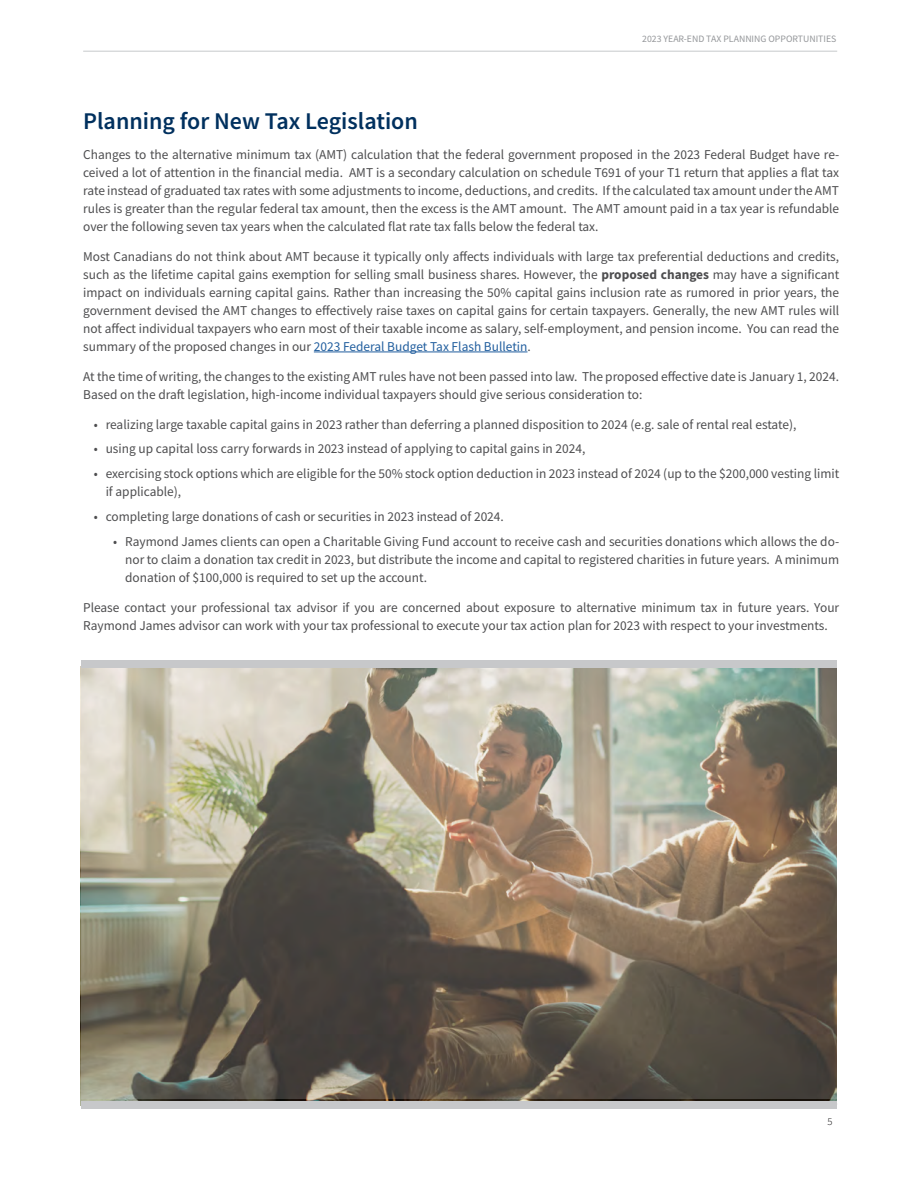
<style>
.page{position:relative;width:918px;height:1188px;background:#fff}
.page>*{position:absolute;margin:0;border:0;box-sizing:border-box;transform-origin:0 0}
.t1{font:600 24px "Source Sans Pro";color:#00305e}
.t2{font:13.5px/18px "Source Sans Pro";color:#4d4d4f;text-align:justify}
.t3{font:300 10.5px "Source Sans Pro";color:#0b0a0b}
.t4{font:9.75px "Source Sans Pro";color:#949699}
.s1{font-weight:700}
.s2{color:#215e9e}
</style>
<div class="page">
<hr style="left:83px;top:51px;width:754px;height:1px;background:#c7c9cb">
<hr style="left:314px;top:352px;width:213px;height:1px;background:#215e9e">
<svg style="left:81px;top:668px;width:756px;height:431px;background:#898070"></svg>
<div style="left:81px;top:1101px;width:756px;height:7px;background:#c7c8ca"></div>
<div style="left:81px;top:661px;width:756px;height:7px;background:#c7c8ca"></div>
<p class="t4" style="left:642px;top:33px;width:196px">2023 YEAR-END TAX PLANNING OPPORTUNITIES</p>
<h1 class="t1" style="left:83px;top:105px;width:336px">Planning for New Tax Legislation</h1>
<p class="t2" style="left:83px;top:145px;width:758px">Changes to the alternative minimum tax (AMT) calculation that the federal government proposed in the 2023 Federal Budget have re&shy;ceived a lot of attention in the financial media. AMT is a secondary calculation on schedule T691 of your T1 return that applies a flat tax rate instead of graduated tax rates with some adjustments to income, deductions, and credits. If the calculated tax amount under the AMT rules is greater than the regular federal tax amount, then the excess is the AMT amount. The AMT amount paid in a tax year is refundable over the following seven tax years when the calculated flat rate tax falls below the federal tax.</p>
<p class="t2" style="left:83px;top:247px;width:758px">Most Canadians do not think about AMT because it typically only affects individuals with large tax preferential deductions and credits, such as the lifetime capital gains exemption for selling small business shares. However, the <span class="s1">proposed changes</span> may have a significant impact on individuals earning capital gains. Rather than increasing the 50% capital gains inclusion rate as rumored in prior years, the government devised the AMT changes to effectively raise taxes on capital gains for certain taxpayers. Generally, the new AMT rules will not affect individual taxpayers who earn most of their taxable income as salary, self-employment, and pension income. You can read the summary of the proposed changes in our <span class="s2">2023 Federal Budget Tax Flash Bulletin</span>.</p>
<p class="t2" style="left:83px;top:367px;width:757px">At the time of writing, the changes to the existing AMT rules have not been passed into law. The proposed effective date is January 1, 2024.<br>Based on the draft legislation, high-income individual taxpayers should give serious consideration to:</p>
<p class="t2" style="left:94px;top:415px;width:704px">• realizing large taxable capital gains in 2023 rather than deferring a planned disposition to 2024 (e.g. sale of rental real estate),</p>
<p class="t2" style="left:94px;top:440px;width:493px">• using up capital loss carry forwards in 2023 instead of applying to capital gains in 2024,</p>
<p class="t2" style="left:106px;top:464px;width:735px;text-indent:-12px">• exercising stock options which are eligible for the 50% stock option deduction in 2023 instead of 2024 (up to the $200,000 vesting limit if applicable),</p>
<p class="t2" style="left:94px;top:507px;width:412px">• completing large donations of cash or securities in 2023 instead of 2024.</p>
<p class="t2" style="left:125px;top:532px;width:716px;text-indent:-12px">• Raymond James clients can open a Charitable Giving Fund account to receive cash and securities donations which allows the do&shy;nor to claim a donation tax credit in 2023, but distribute the income and capital to registered charities in future years. A minimum donation of $100,000 is required to set up the account.</p>
<p class="t2" style="left:83px;top:598px;width:758px">Please contact your professional tax advisor if you are concerned about exposure to alternative minimum tax in future years. Your<br>Raymond James advisor can work with your tax professional to execute your tax action plan for 2023 with respect to your investments.</p>
<p class="t3" style="left:827px;top:1115px;width:7px">5</p>
</div>
